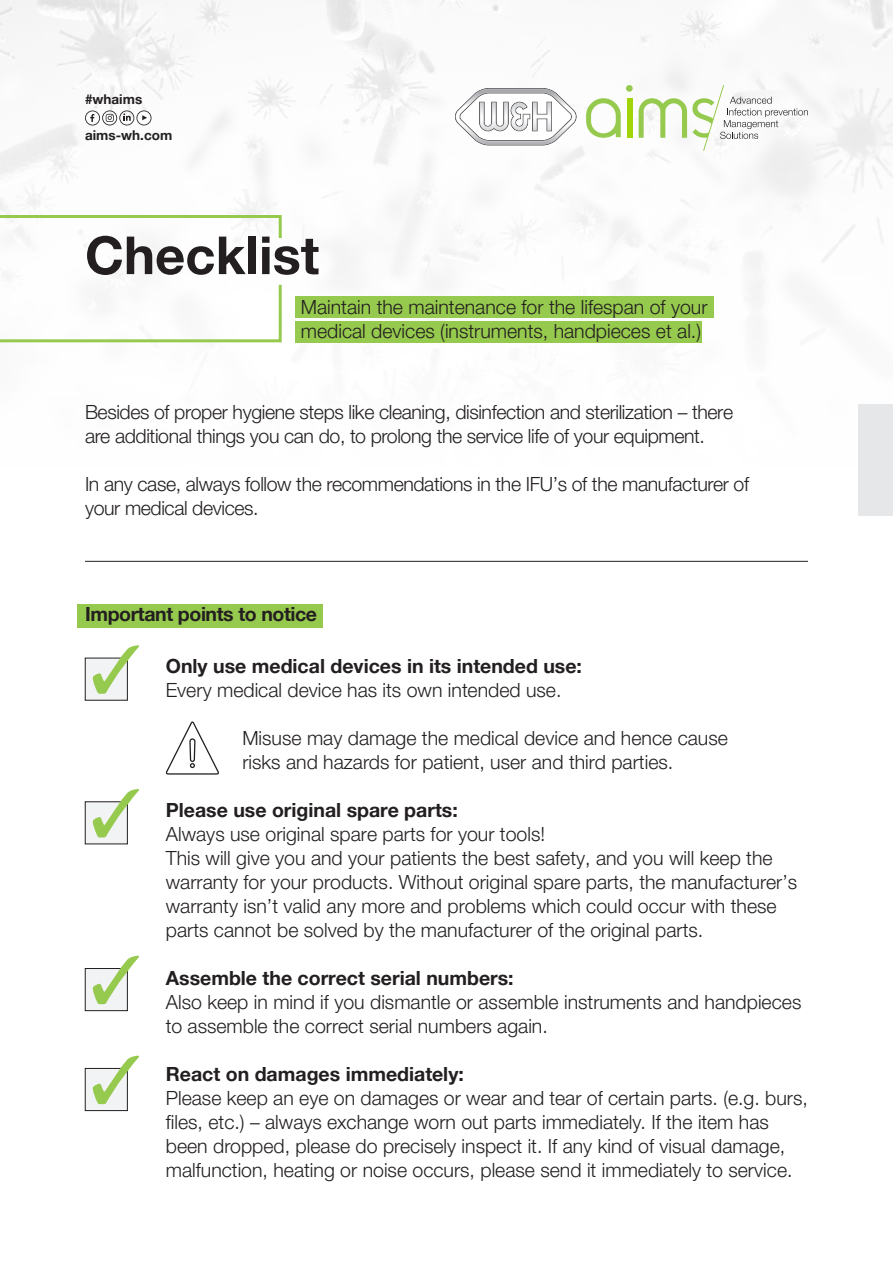
<style>
.page{position:relative;width:893px;height:1263px;background:#fff}
.page>*{position:absolute;margin:0;border:0;box-sizing:border-box;transform-origin:0 0}
.t1{font:700 52.5px "Helvetica Neue World 75";color:#231f20}
.t2{font:19.5px/24px "Helvetica Neue World 45 Lt";color:#231f20}
.t3{font:19.5px/24px "Helvetica Neue World 45 Lt";letter-spacing:-.02em;color:#231f20}
.t4{font:700 19.5px "Helvetica Neue World 75";color:#231f20}
.t5{font:700 19.5px "Helvetica Neue World 75";letter-spacing:-.02em;color:#231f20}
.t6{font:700 13.5px "Helvetica Neue World 75";color:#231f20}
</style>
<div class="page">
<img style="left:0;top:0;width:893px;height:1112px">
<div style="left:77px;top:604px;width:246px;height:23px;background:#96ca4e"></div>
<svg style="left:85px;top:110px;width:66px;height:15px"></svg>
<svg style="left:455px;top:88px;width:121px;height:57px"></svg>
<div style="left:627px;top:98px;width:5px;height:40px;background:#a2d40a"></div>
<svg style="left:586px;top:98px;width:35px;height:40px"></svg>
<div style="left:626px;top:85px;width:7px;height:7px;background:#96ca4e;border-radius:50%"></div>
<svg style="left:639px;top:85px;width:169px;height:66px"></svg>
<svg style="left:0;top:213px;width:283px;height:131px"></svg>
<div style="left:296px;top:296px;width:417px;height:21px;background:#96ca4e"></div>
<div style="left:296px;top:321px;width:406px;height:21px;background:#96ca4e"></div>
<div style="left:859px;top:404px;width:34px;height:111px;background:#e6e7e9"></div>
<hr style="left:85px;top:561px;width:723px;height:1px;background:#231f20">
<svg style="left:166px;top:721px;width:53px;height:54px"></svg>
<div style="left:85px;top:658px;width:42px;height:42px;background:#f2f3f4"></div>
<div style="left:85px;top:658px;width:43px;height:42px;border:1px solid #231f20"></div>
<div style="left:85px;top:802px;width:42px;height:42px;background:#f2f3f4"></div>
<div style="left:85px;top:801px;width:43px;height:43px;border:1px solid #231f20"></div>
<div style="left:85px;top:968px;width:42px;height:43px;background:#f2f3f4"></div>
<div style="left:85px;top:968px;width:43px;height:43px;border:1px solid #231f20"></div>
<div style="left:85px;top:1068px;width:42px;height:42px;background:#f2f3f4"></div>
<div style="left:85px;top:1068px;width:43px;height:43px;border:1px solid #231f20"></div>
<svg style="left:93px;top:645px;width:46px;height:192px"></svg>
<svg style="left:93px;top:956px;width:46px;height:148px"></svg>
<p class="t6" style="left:85px;top:91px;width:59px">#whaims</p>
<p class="t6" style="left:85px;top:127px;width:89px">aims-wh.com</p>
<h1 class="t1" style="left:85px;top:225px;width:236px">Checklist</h1>
<p class="t2" style="left:301px;top:296px;width:408px">Maintain the maintenance for the lifespan of your medical devices (instruments, handpieces et al.)</p>
<p class="t3" style="left:85px;top:400px;width:650px">Besides of proper hygiene steps like cleaning, disinfection and sterilization – there are additional things you can do, to prolong the service life of your equipment.</p>
<p class="t3" style="left:85px;top:472px;width:665px">In any case, always follow the recommendations in the IFU’s of the manufacturer of your medical devices.</p>
<p class="t5" style="left:85px;top:603px;width:234px">Important points to notice</p>
<p class="t4" style="left:166px;top:655px;width:418px">Only use medical devices in its intended use:</p>
<p class="t2" style="left:166px;top:678px;width:397px">Every medical device has its own intended use.</p>
<p class="t2" style="left:242px;top:726px;width:487px">Misuse may damage the medical device and hence cause risks and hazards for patient, user and third parties.</p>
<p class="t4" style="left:166px;top:799px;width:293px">Please use original spare parts:</p>
<p class="t2" style="left:166px;top:822px;width:633px">Always use original spare parts for your tools!<br>This will give you and your patients the best safety, and you will keep the warranty for your products. Without original spare parts, the manufacturer’s warranty isn’t valid any more and problems which could occur with these parts cannot be solved by the manufacturer of the original parts.</p>
<p class="t4" style="left:166px;top:967px;width:349px">Assemble the correct serial numbers:</p>
<p class="t2" style="left:166px;top:990px;width:637px">Also keep in mind if you dismantle or assemble instruments and handpieces to assemble the correct serial numbers again.</p>
<p class="t4" style="left:166px;top:1063px;width:300px">React on damages immediately:</p>
<p class="t2" style="left:166px;top:1086px;width:643px">Please keep an eye on damages or wear and tear of certain parts. (e.g. burs, files, etc.) – always exchange worn out parts immediately. If the item has been dropped, please do precisely inspect it. If any kind of visual damage, malfunction, heating or noise occurs, please send it immediately to service.</p>
</div>
